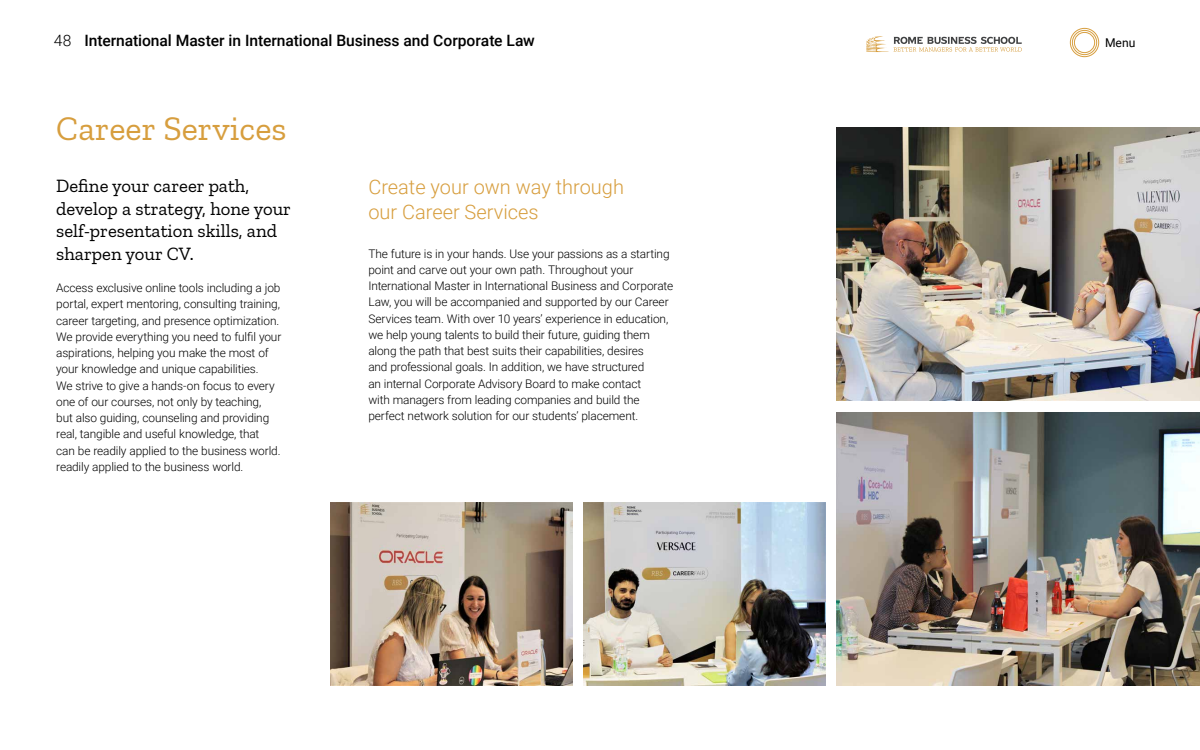
<style>
.page{position:relative;width:1200px;height:750px;background:#fff}
.page>*{position:absolute;margin:0;border:0;box-sizing:border-box;transform-origin:0 0}
.t1{font:34.38px "Zilla Slab";color:#d79e3e}
.Subtitular_Dorado{font:300 20px/25px "Roboto";color:#d79e3e}
.t2{font:18.75px/22.5px "Zilla Slab";color:#000}
.t3{font:500 15.62px "Roboto";letter-spacing:-.005em;color:#000}
.t4{font:12.12px "Roboto";color:#000}
.Texto_Descripciones{font:300 11.88px/16.2px "Roboto";letter-spacing:-.01em;color:#000}
.s1{font-weight:300}
</style>
<div class="page">
<div style="left:1070px;top:28px;width:29px;height:29px;border:1px solid #d79e3e;border-radius:50%"></div>
<div style="left:1072px;top:30px;width:25px;height:25px;border:1px solid #d79e3e;border-radius:50%"></div>
<div style="left:1074px;top:32px;width:21px;height:21px;border:1px solid #d79e3e;border-radius:50%"></div>
<svg style="left:866px;top:36px;width:156px;height:16px"></svg>
<img style="left:836px;top:412px;width:364px;height:274px">
<img style="left:583px;top:502px;width:242px;height:184px">
<img style="left:330px;top:502px;width:242px;height:184px">
<img style="left:836px;top:128px;width:364px;height:273px">
<h3 class="t3" style="left:54px;top:30px;width:483px"><span class="s1">48</span> International Master in International Business and Corporate Law</h3>
<p class="t4" style="left:1105px;top:34px;width:32px">Menu</p>
<h1 class="t1" style="left:56px;top:109px;width:232px">Career Services</h1>
<h3 class="t2" style="left:56px;top:175px;width:236px">Define your career path, develop a strategy, hone your self-presentation skills, and sharpen your CV.</h3>
<p class="Texto_Descripciones" style="left:56px;top:279px;width:227px">Access exclusive online tools including a job portal, expert mentoring, consulting training, career targeting, and presence optimization.<br>We provide everything you need to fulfil your aspirations, helping you make the most of your knowledge and unique capabilities.<br>We strive to give a hands-on focus to every one of our courses, not only by teaching,<br>but also guiding, counseling and providing real, tangible and useful knowledge, that<br>can be readily applied to the business world. readily applied to the business world.</p>
<p class="Subtitular_Dorado" style="left:368px;top:173px;width:257px">Create your own way through our Career Services</p>
<p class="Texto_Descripciones" style="left:368px;top:245px;width:306px">The future is in your hands. Use your passions as a starting point and carve out your own path. Throughout your International Master in International Business and Corporate Law, you will be accompanied and supported by our Career Services team. With over 10 years’ experience in education, we help young talents to build their future, guiding them along the path that best suits their capabilities, desires<br>and professional goals. In addition, we have structured<br>an internal Corporate Advisory Board to make contact<br>with managers from leading companies and build the perfect network solution for our students’ placement.</p>
</div>
